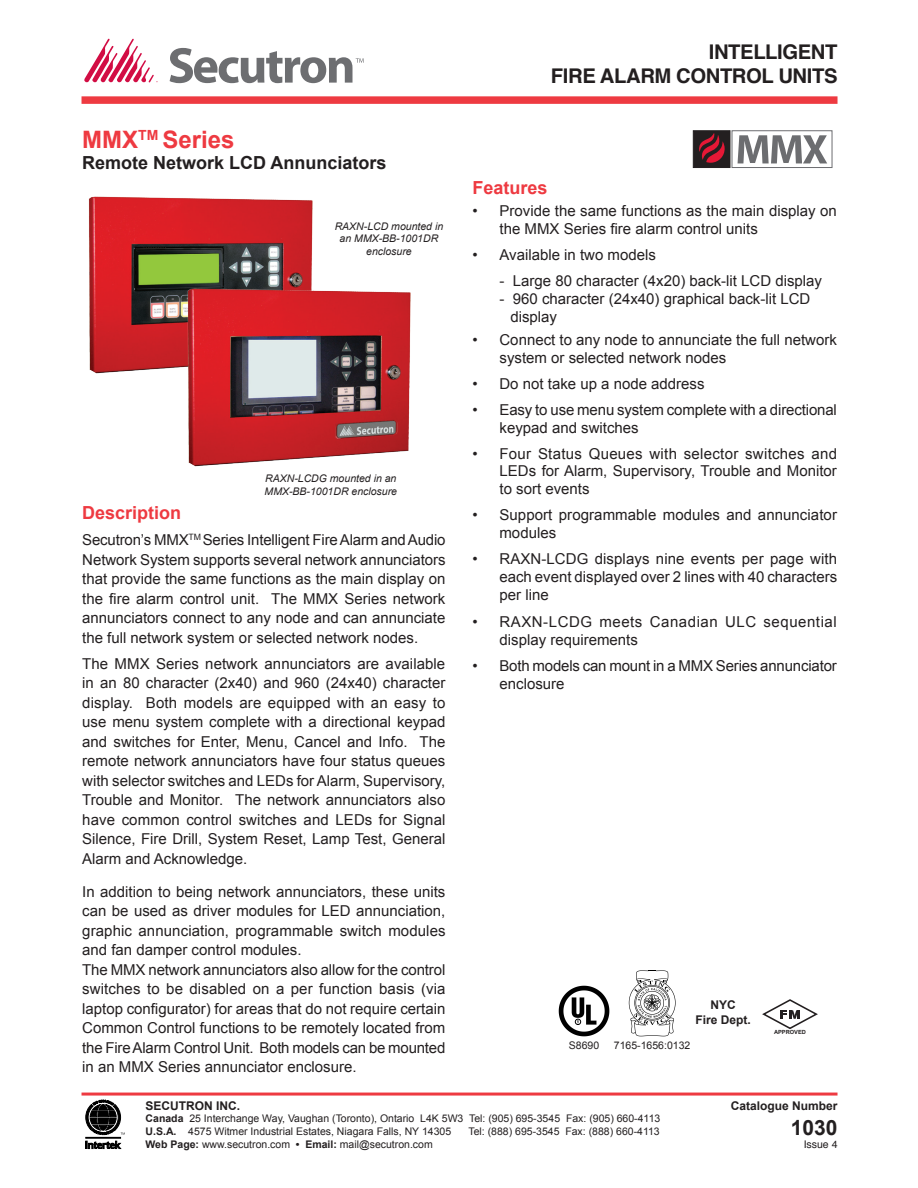
<style>
.page{position:relative;width:918px;height:1188px;background:#fff}
.page>*{position:absolute;margin:0;border:0;box-sizing:border-box;transform-origin:0 0}
.t1{font:700 24px "Arial";color:#ee3a41}
.t2{font:700 21px "Arial";color:#231f20}
.t3{font:700 20.25px "Helvetica";letter-spacing:-.02em;color:#231f20}
.t4{font:700 18px "Arial";color:#231f20}
.heading_1{font:700 18px "Arial";color:#ee3a41}
.t5{font:15px/19.5px "Arial";color:#231f20;text-align:justify}
.t6{font:15px/18px "Arial";letter-spacing:.035em;color:#231f20}
.t7{font:700 12px "Arial";color:#231f20}
.t8{font:10.5px "Arial";color:#231f20}
.t9{font:italic 10.5px/12.6px "Arial";color:#231f20;text-align:center}
.t10{font:10.5px "Helvetica";color:#231f20}
.t11{font:700 5.7px "Arial";color:#231f20}
.s1{font-weight:700}
</style>
<div class="page">
<div style="left:82px;top:96px;width:756px;height:8px;background:#ee3a41"></div>
<svg style="left:170px;top:48px;width:194px;height:35px"></svg>
<svg style="left:84px;top:39px;width:73px;height:44px"></svg>
<svg style="left:86px;top:1141px;width:35px;height:8px"></svg>
<div style="left:86px;top:1137px;width:35px;height:1px;border:1px solid #000"></div>
<svg style="left:86px;top:1100px;width:39px;height:35px"></svg>
<hr style="left:82px;top:1093px;width:756px;height:3px;background:#ee3a41">
<svg style="left:738px;top:135px;width:89px;height:28px"></svg>
<div style="left:732px;top:130px;width:100px;height:38px;border:1px solid #6c6d70"></div>
<div style="left:693px;top:130px;width:37px;height:38px;background:#231f20;border:1px solid #231f20"></div>
<svg style="left:699px;top:133px;width:26px;height:30px"></svg>
<svg style="left:559px;top:986px;width:50px;height:50px"></svg>
<img style="left:89px;top:196px;width:224px;height:178px">
<img style="left:182px;top:280px;width:229px;height:187px">
<svg style="left:629px;top:970px;width:47px;height:66px"></svg>
<svg style="left:762px;top:999px;width:56px;height:31px"></svg>
<p class="t1" style="left:82px;top:123px;width:154px">MMX<sup>TM</sup> Series</p>
<p class="t4" style="left:82px;top:151px;width:306px">Remote Network LCD Annunciators</p>
<p class="t9" style="left:335px;top:220px;width:110px">RAXN-LCD mounted in an MMX-BB-1001DR enclosure</p>
<p class="t9" style="left:265px;top:472px;width:133px">RAXN-LCDG mounted in an</p>
<p class="t9" style="left:265px;top:485px;width:134px">MMX-BB-1001DR enclosure</p>
<p class="heading_1" style="left:82px;top:501px;width:101px">Description</p>
<p class="t5" style="left:82px;top:530px;width:365px">Secutron’s MMX<sup>TM</sup> Series Intelligent Fire Alarm and Audio Network System supports several network annunciators that provide the same functions as the main display on the fire alarm control unit. The MMX Series network annunciators connect to any node and can annunciate the full network system or selected network nodes.</p>
<p class="t5" style="left:82px;top:654px;width:365px">The MMX Series network annunciators are available in an 80 character (2x40) and 960 (24x40) character display. Both models are equipped with an easy to use menu system complete with a directional keypad and switches for Enter, Menu, Cancel and Info. The remote network annunciators have four status queues with selector switches and LEDs for Alarm, Supervisory, Trouble and Monitor. The network annunciators also have common control switches and LEDs for Signal Silence, Fire Drill, System Reset, Lamp Test, General Alarm and Acknowledge.</p>
<p class="t5" style="left:82px;top:882px;width:365px">In addition to being network annunciators, these units can be used as driver modules for LED annunciation, graphic annunciation, programmable switch modules and fan damper control modules.</p>
<p class="t5" style="left:82px;top:960px;width:365px">The MMX network annunciators also allow for the control switches to be disabled on a per function basis (via laptop configurator) for areas that do not require certain Common Control functions to be remotely located from the Fire Alarm Control Unit. Both models can be mounted in an MMX Series annunciator enclosure.</p>
<p class="t3" style="left:709px;top:36px;width:130px">INTELLIGENT</p>
<p class="t3" style="left:551px;top:60px;width:288px">FIRE ALARM CONTROL UNITS</p>
<p class="heading_1" style="left:472px;top:176px;width:77px">Features</p>
<p class="t5" style="left:500px;top:202px;width:339px;line-height:18px;text-indent:-27px">• Provide the same functions as the main display on the MMX Series fire alarm control units</p>
<p class="t5" style="left:472px;top:245px;width:185px">• Available in two models</p>
<p class="t5" style="left:500px;top:272px;width:324px">- Large 80 character (4x20) back-lit LCD display</p>
<p class="t5" style="left:500px;top:290px;width:312px">- 960 character (24x40) graphical back-lit LCD</p>
<p class="t5" style="left:510px;top:308px;width:48px">display</p>
<p class="t5" style="left:500px;top:331px;width:339px;line-height:18px;text-indent:-27px">• Connect to any node to annunciate the full network system or selected network nodes</p>
<p class="t5" style="left:472px;top:374px;width:234px">• Do not take up a node address</p>
<p class="t5" style="left:500px;top:401px;width:339px;line-height:18px;text-indent:-27px">• Easy to use menu system complete with a directional keypad and switches</p>
<p class="t5" style="left:500px;top:445px;width:339px;line-height:17.9px;text-indent:-27px">• Four Status Queues with selector switches and LEDs for Alarm, Supervisory, Trouble and Monitor to sort events</p>
<p class="t5" style="left:500px;top:506px;width:339px;line-height:18px;text-indent:-27px">• Support programmable modules and annunciator modules</p>
<p class="t5" style="left:500px;top:550px;width:339px;line-height:18px;text-indent:-27px">• RAXN-LCDG displays nine events per page with each event displayed over 2 lines with 40 characters per line</p>
<p class="t6" style="left:500px;top:612px;width:339px;text-indent:-27px">• RAXN-LCDG meets Canadian ULC sequential display requirements</p>
<p class="t5" style="left:500px;top:657px;width:339px;line-height:18px;text-indent:-27px">• Both models can mount in a MMX Series annunciator enclosure</p>
<p class="t8" style="left:569px;top:1038px;width:32px">S8690</p>
<p class="t7" style="left:710px;top:997px;width:27px">NYC</p>
<p class="t7" style="left:695px;top:1012px;width:57px">Fire Dept.</p>
<p class="t8" style="left:614px;top:1038px;width:78px">7165-1656:0132</p>
<p class="t11" style="left:774px;top:1029px;width:34px">APPROVED</p>
<p class="t7" style="left:146px;top:1098px;width:96px">SECUTRON INC.</p>
<p class="t8" style="left:146px;top:1112px;width:516px"><span class="s1">Canada</span> 25 Interchange Way, Vaughan (Toronto), Ontario L4K 5W3 Tel: (905) 695-3545 Fax: (905) 660-4113</p>
<p class="t8" style="left:146px;top:1124px;width:307px"><span class="s1">U.S.A.</span> 4575 Witmer Industrial Estates, Niagara Falls, NY 14305</p>
<p class="t8" style="left:469px;top:1124px;width:193px">Tel: (888) 695-3545 Fax: (888) 660-4113</p>
<p class="t8" style="left:146px;top:1137px;width:289px"><span class="s1">Web Page:</span> www.secutron.com <span class="s1">• Email:</span> mail@secutron.com</p>
<p class="t7" style="left:731px;top:1098px;width:108px">Catalogue Number</p>
<p class="t2" style="left:791px;top:1114px;width:48px">1030</p>
<p class="t10" style="left:804px;top:1136px;width:35px">Issue 4</p>
</div>
